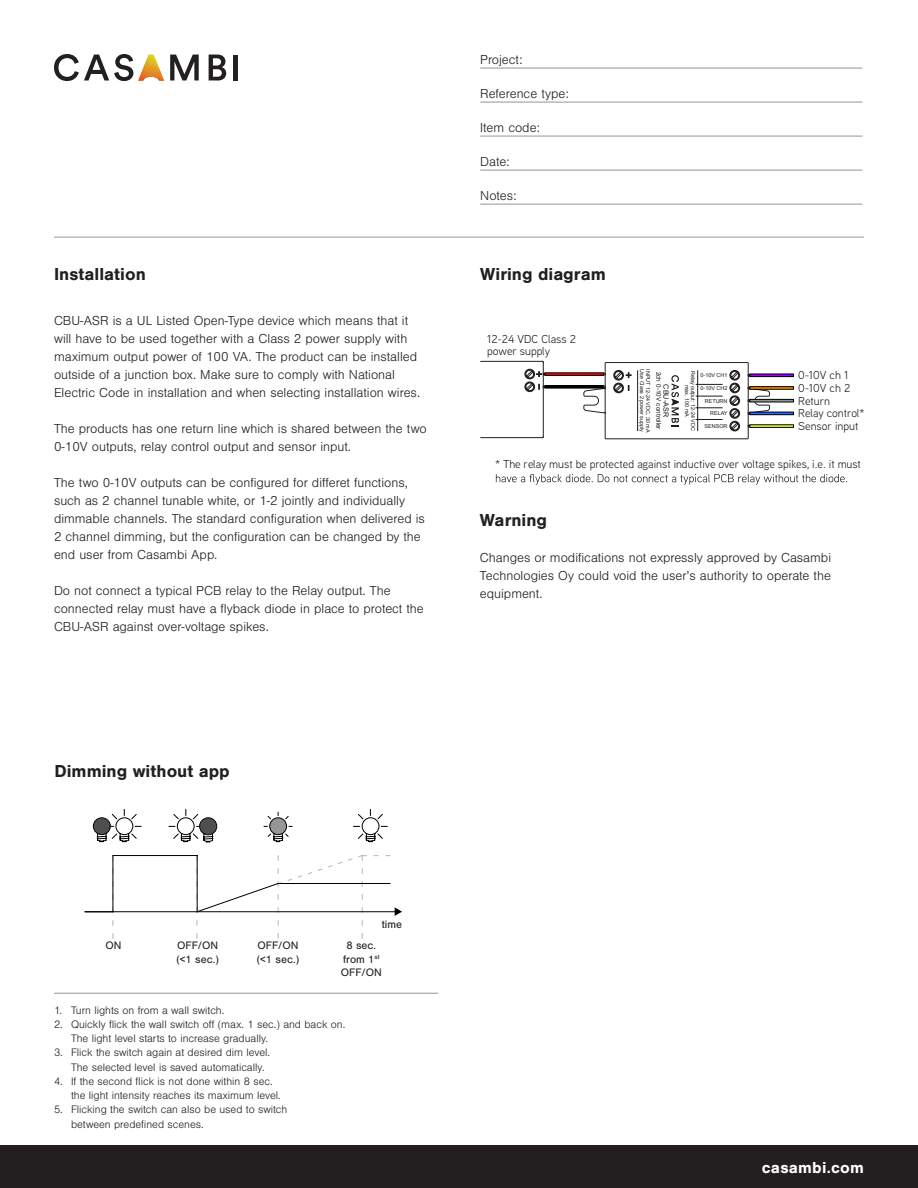
<style>
.page{position:relative;width:918px;height:1188px;background:#fff}
.page>*{position:absolute;margin:0;border:0;box-sizing:border-box;transform-origin:0 0}
.t1{font:700 18px "Nimbus San";color:#231f20}
.t2{font:700 16.5px "Nimbus San";letter-spacing:.01em;color:#fff}
.t3{font:300 13.5px/18px "Nimbus San";color:#231f20}
.t4{font:11.4px/12.8px "Aaux Next";color:#1c1c1c}
.t5{font:300 11.25px "Nimbus San";color:#231f20}
.t6{font:11.25px "Nimbus San";color:#231f20}
.t7{font:7.2px "Arial";color:#1c1c1c}
.t8{font:6.3px "Arial";color:#1c1c1c}
.t9{font:6.3px "Arial";color:#241f21}
.t10{font:5.4px "Arial";color:#1c1c1c}
.t11{font:5.4px "Arial";color:#241f21}
</style>
<div class="page">
<svg style="left:54px;top:54px;width:110px;height:27px"></svg>
<svg style="left:170px;top:55px;width:29px;height:25px"></svg>
<svg style="left:209px;top:55px;width:17px;height:25px"></svg>
<div style="left:233px;top:55px;width:5px;height:25px;background:#231f20"></div>
<hr style="left:480px;top:68px;width:383px;height:1px;background:#939598">
<hr style="left:480px;top:102px;width:383px;height:1px;background:#939598">
<hr style="left:480px;top:136px;width:383px;height:1px;background:#939598">
<hr style="left:480px;top:170px;width:383px;height:1px;background:#939598">
<hr style="left:480px;top:204px;width:383px;height:1px;background:#939598">
<hr style="left:54px;top:237px;width:810px;height:1px;background:#939598">
<div style="left:0;top:1146px;width:918px;height:42px;background:#231f20"></div>
<svg style="left:84px;top:809px;width:318px;height:129px"></svg>
<hr style="left:54px;top:993px;width:384px;height:1px;background:#939598">
<div style="left:749px;top:374px;width:45px;height:3px;border:1px solid #000"></div>
<div style="left:749px;top:399px;width:45px;height:3px;border:1px solid #000"></div>
<div style="left:749px;top:412px;width:45px;height:3px;border:1px solid #000"></div>
<div style="left:749px;top:386px;width:45px;height:4px;border:1px solid #000"></div>
<div style="left:749px;top:424px;width:45px;height:4px;border:1px solid #000"></div>
<svg style="left:480px;top:361px;width:290px;height:79px"></svg>
<svg style="left:496px;top:474px;width:351px;height:11px"></svg>
<p class="t3" style="left:480px;top:51px;width:44px">Project:</p>
<p class="t3" style="left:480px;top:85px;width:90px">Reference type:</p>
<p class="t3" style="left:480px;top:119px;width:61px">Item code:</p>
<p class="t3" style="left:480px;top:153px;width:31px">Date:</p>
<p class="t3" style="left:480px;top:187px;width:38px">Notes:</p>
<p class="t1" style="left:54px;top:264px;width:93px">Installation</p>
<p class="t1" style="left:480px;top:264px;width:127px">Wiring diagram</p>
<p class="t3" style="left:54px;top:312px;width:368px">CBU-ASR is a UL Listed Open-Type device which means that it will have to be used together with a Class 2 power supply with maximum output power of 100 VA. The product can be installed outside of a junction box. Make sure to comply with National Electric Code in installation and when selecting installation wires.</p>
<p class="t3" style="left:54px;top:420px;width:374px">The products has one return line which is shared between the two<br>0-10V outputs, relay control output and sensor input.</p>
<p class="t3" style="left:54px;top:474px;width:372px">The two 0-10V outputs can be configured for differet functions, such as 2 channel tunable white, or 1-2 jointly and individually dimmable channels. The standard configuration when delivered is 2 channel dimming, but the configuration can be changed by the end user from Casambi App.</p>
<p class="t3" style="left:54px;top:582px;width:371px">Do not connect a typical PCB relay to the Relay output. The connected relay must have a flyback diode in place to protect the<br>CBU-ASR against over-voltage spikes.</p>
<p class="t4" style="left:487px;top:333px;width:90px;line-height:11.6px">12-24 VDC Class 2 power supply</p>
<p class="t10" style="left:646px;top:369px;width:64px;rotate:90deg">Use Class 2 power supply</p>
<p class="t10" style="left:652px;top:369px;width:64px;rotate:90deg">INPUT 12-24 VDC, 30 mA</p>
<p class="t10" style="left:697px;top:371px;width:61px;rotate:90deg">Relay output: 12-24 VDC</p>
<p class="t4" style="left:495px;top:458px;width:367px">* The relay must be protected against inductive over voltage spikes, i.e. it must</p>
<p class="t4" style="left:798px;top:369px;width:52px">0-10V ch 1</p>
<p class="t8" style="left:663px;top:372px;width:59px;rotate:90deg">2ch 0-10V controller</p>
<p class="t10" style="left:701px;top:372px;width:28px">0-10V CH1</p>
<p class="t11" style="left:700px;top:372px;width:28px">0-10V CH1</p>
<p class="t11" style="left:665px;top:377px;width:50px;rotate:90deg">2ch 0-10V controller</p>
<p class="t4" style="left:798px;top:381px;width:68px">0-10V ch 2<br>Return<br>Relay control*<br>Sensor input</p>
<p class="t11" style="left:646px;top:379px;width:46px;rotate:90deg">INPUT 12-24 VDC</p>
<p class="t7" style="left:671px;top:384px;width:34px;rotate:90deg">CBU-ASR</p>
<p class="t10" style="left:701px;top:384px;width:28px">0-10V CH2</p>
<p class="t10" style="left:691px;top:385px;width:33px;rotate:90deg">max. 100 mA</p>
<p class="t11" style="left:700px;top:384px;width:28px">0-10V CH2</p>
<p class="t11" style="left:704px;top:397px;width:24px">RETURN</p>
<p class="t9" style="left:672px;top:387px;width:30px;rotate:90deg">CBU-ASR</p>
<p class="t10" style="left:705px;top:397px;width:24px">RETURN</p>
<p class="t10" style="left:710px;top:410px;width:19px">RELAY</p>
<p class="t10" style="left:705px;top:423px;width:24px">SENSOR</p>
<p class="t11" style="left:709px;top:410px;width:19px">RELAY</p>
<p class="t11" style="left:704px;top:423px;width:24px">SENSOR</p>
<p class="t1" style="left:480px;top:510px;width:69px">Warning</p>
<p class="t3" style="left:480px;top:549px;width:353px;text-align:justify">Changes or modifications not expressly approved by Casambi Technologies Oy could void the user’s authority to operate the equipment.</p>
<p class="t1" style="left:54px;top:761px;width:177px">Dimming without app</p>
<p class="t6" style="left:105px;top:939px;width:18px">ON</p>
<p class="t6" style="left:177px;top:939px;width:43px">OFF/ON</p>
<p class="t6" style="left:176px;top:953px;width:44px">(&lt;1 sec.)</p>
<p class="t6" style="left:258px;top:939px;width:43px">OFF/ON</p>
<p class="t6" style="left:257px;top:953px;width:44px">(&lt;1 sec.)</p>
<p class="t6" style="left:382px;top:918px;width:22px">time</p>
<p class="t6" style="left:347px;top:939px;width:31px">8 sec.</p>
<p class="t6" style="left:343px;top:953px;width:38px">from 1<sup>st</sup></p>
<p class="t6" style="left:341px;top:966px;width:43px">OFF/ON</p>
<p class="t5" style="left:54px;top:1004px;width:172px">1. Turn lights on from a wall switch.</p>
<p class="t5" style="left:54px;top:1018px;width:293px">2. Quickly flick the wall switch off (max. 1 sec.) and back on.</p>
<p class="t5" style="left:71px;top:1033px;width:199px">The light level starts to increase gradually.</p>
<p class="t5" style="left:54px;top:1047px;width:218px">3. Flick the switch again at desired dim level.</p>
<p class="t5" style="left:71px;top:1061px;width:195px">The selected level is saved automatically.</p>
<p class="t5" style="left:54px;top:1075px;width:220px">4. If the second flick is not done within 8 sec.</p>
<p class="t5" style="left:71px;top:1090px;width:211px">the light intensity reaches its maximum level.</p>
<p class="t5" style="left:54px;top:1104px;width:235px">5. Flicking the switch can also be used to switch</p>
<p class="t5" style="left:71px;top:1118px;width:134px">between predefined scenes.</p>
<p class="t2" style="left:762px;top:1158px;width:104px">casambi.com</p>
</div>
